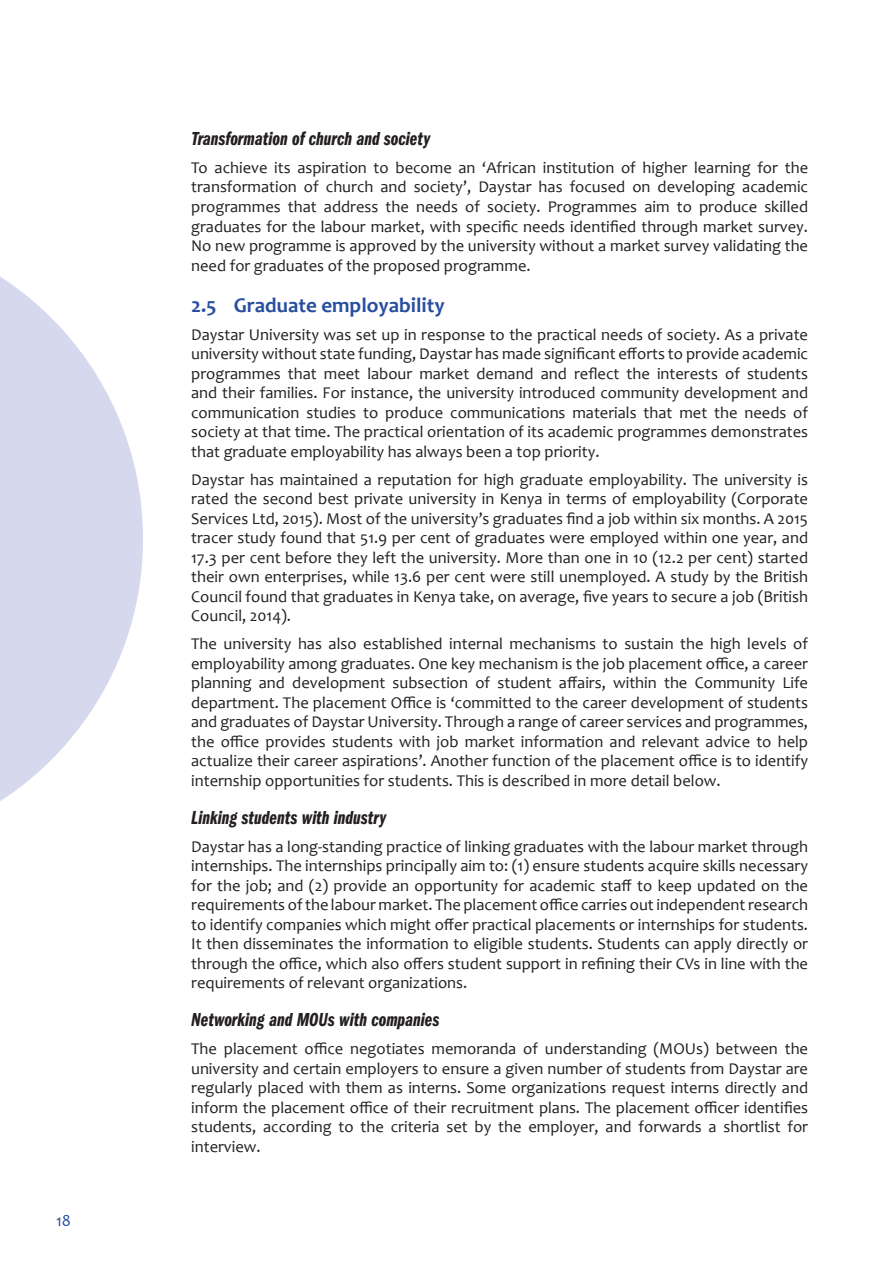
<style>
.page{position:relative;width:894px;height:1263px;background:#fff}
.page>*{position:absolute;margin:0;border:0;box-sizing:border-box;transform-origin:0 0}
.Titre_1{font:700 21px "Candara";color:#284e9e}
.Titre_2{font:19.5px "ITC Franklin Gothic Std Dm Cp It";color:#231f20}
.Texte{font:16.5px/19.5px "Candara";color:#231f20;text-align:justify}
.t1{font:16.5px "Candara";color:#284e9e}
</style>
<div class="page">
<svg style="left:0;top:276px;width:143px;height:525px;fill:#d6d8ed"></svg>
<p class="t1" style="left:56px;top:1210px;width:16px">18</p>
<p class="Titre_2" style="left:191px;top:127px;width:241px">Transformation of church and society</p>
<p class="Texte" style="left:191px;top:158px;width:618px">To achieve its aspiration to become an ‘African institution of higher learning for the transformation of church and society’, Daystar has focused on developing academic programmes that address the needs of society. Programmes aim to produce skilled graduates for the labour market, with specific needs identified through market survey.<br>No new programme is approved by the university without a market survey validating the need for graduates of the proposed programme.</p>
<p class="Titre_1" style="left:191px;top:291px;width:255px">2.5 Graduate employability</p>
<p class="Texte" style="left:191px;top:324px;width:618px">Daystar University was set up in response to the practical needs of society. As a private university without state funding, Daystar has made significant efforts to provide academic programmes that meet labour market demand and reflect the interests of students and their families. For instance, the university introduced community development and communication studies to produce communications materials that met the needs of society at that time. The practical orientation of its academic programmes demonstrates that graduate employability has always been a top priority.</p>
<p class="Texte" style="left:191px;top:469px;width:618px">Daystar has maintained a reputation for high graduate employability. The university is rated the second best private university in Kenya in terms of employability (Corporate Services Ltd, 2015). Most of the university’s graduates find a job within six months. A 2015 tracer study found that 51.9 per cent of graduates were employed within one year, and 17.3 per cent before they left the university. More than one in 10 (12.2 per cent) started their own enterprises, while 13.6 per cent were still unemployed. A study by the British Council found that graduates in Kenya take, on average, five years to secure a job (British Council, 2014).</p>
<p class="Texte" style="left:191px;top:634px;width:618px">The university has also established internal mechanisms to sustain the high levels of employability among graduates. One key mechanism is the job placement office, a career planning and development subsection of student affairs, within the Community Life department. The placement Office is ‘committed to the career development of students and graduates of Daystar University. Through a range of career services and programmes, the office provides students with job market information and relevant advice to help actualize their career aspirations’. Another function of the placement office is to identify internship opportunities for students. This is described in more detail below.</p>
<p class="Titre_2" style="left:191px;top:806px;width:197px">Linking students with industry</p>
<p class="Texte" style="left:191px;top:836px;width:618px">Daystar has a long-standing practice of linking graduates with the labour market through internships. The internships principally aim to: (1) ensure students acquire skills necessary for the job; and (2) provide an opportunity for academic staff to keep updated on the requirements of the labour market. The placement office carries out independent research to identify companies which might offer practical placements or internships for students.<br>It then disseminates the information to eligible students. Students can apply directly or through the office, which also offers student support in refining their CVs in line with the requirements of relevant organizations.</p>
<p class="Titre_2" style="left:191px;top:1008px;width:250px">Networking and MOUs with companies</p>
<p class="Texte" style="left:191px;top:1039px;width:618px">The placement office negotiates memoranda of understanding (MOUs) between the university and certain employers to ensure a given number of students from Daystar are regularly placed with them as interns. Some organizations request interns directly and inform the placement office of their recruitment plans. The placement officer identifies students, according to the criteria set by the employer, and forwards a shortlist for interview.</p>
</div>
